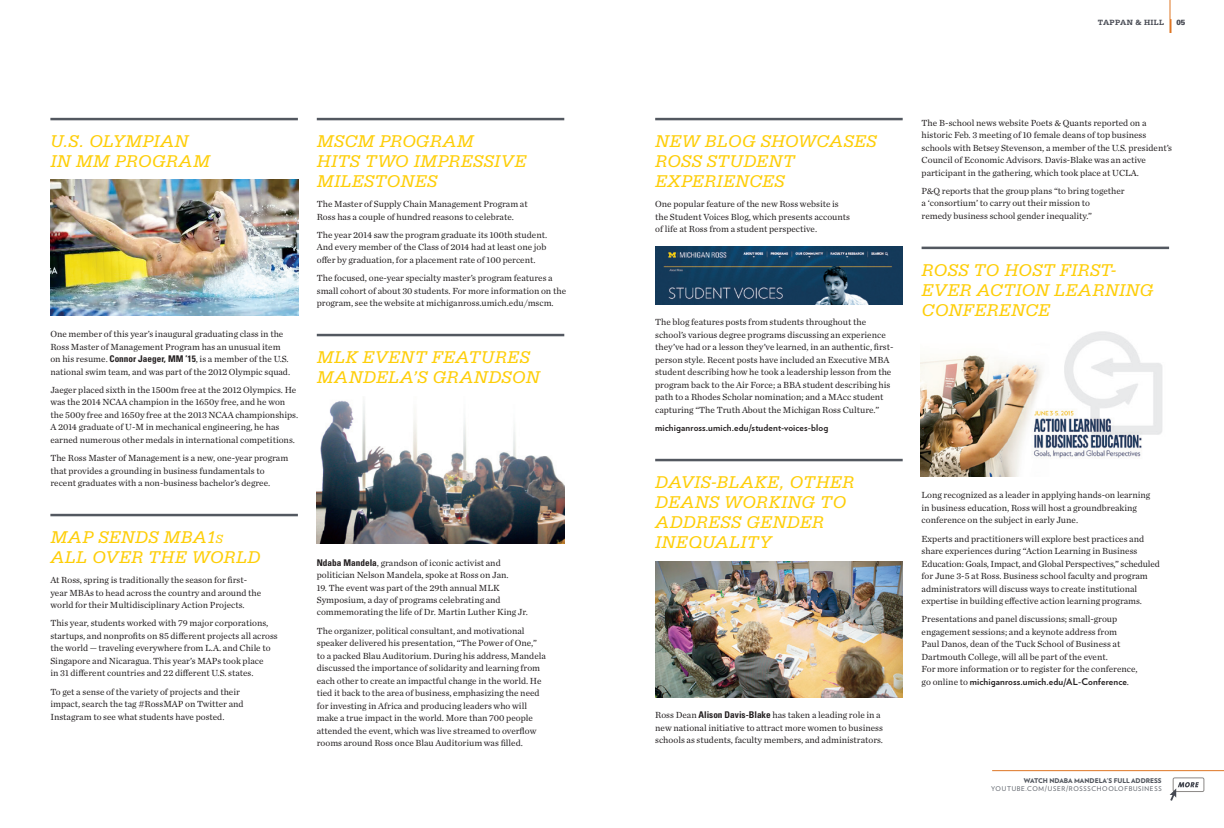
<style>
.page{position:relative;width:1224px;height:828px;background:#fff}
.page>*{position:absolute;margin:0;border:0;box-sizing:border-box;transform-origin:0 0}
.t1{font:italic 18px/20px "Serifa";letter-spacing:.02em;color:#fece08}
.t2{font:9.2px/12.5px "Chronicle Text G1";color:#231f20}
.t3{font:700 9.2px "Verlag";letter-spacing:.015em;color:#231f20}
.t4{font:700 8px "Serifa";letter-spacing:.035em;color:#464952}
.t5{font:900 8px "Serifa";color:#464952}
.t6{font:6.5px "Verlag";letter-spacing:.11em;color:#535860}
.t7{font:900 6.5px "Verlag";color:#535860}
.s1{font-family:"Univers";font-weight:700;font-stretch:condensed}
.s2{font-size:12.6px}
.s3{font-family:"Chronicle Text G1";font-weight:400}
</style>
<div class="page">
<hr style="left:1170px;top:0;width:1px;height:33px;background:#de7624">
<svg style="left:1170px;top:19px;width:2px;height:14px"></svg>
<hr style="left:50px;top:118px;width:248px;height:2px;background:#535860">
<hr style="left:50px;top:514px;width:248px;height:2px;background:#535860">
<hr style="left:317px;top:118px;width:247px;height:2px;background:#535860">
<hr style="left:317px;top:334px;width:247px;height:2px;background:#535860">
<hr style="left:655px;top:118px;width:248px;height:2px;background:#535860">
<hr style="left:655px;top:459px;width:248px;height:2px;background:#535860">
<hr style="left:922px;top:247px;width:247px;height:2px;background:#535860">
<img style="left:50px;top:179px;width:248px;height:136px">
<img style="left:655px;top:247px;width:248px;height:58px">
<img style="left:921px;top:331px;width:242px;height:146px">
<img style="left:655px;top:562px;width:248px;height:136px">
<hr style="left:992px;top:770px;width:232px;height:1px;background:#de7624">
<div style="left:1173px;top:778px;width:31px;height:14px;border:1px solid #8b8886;border-radius:2px"></div>
<svg style="left:1170px;top:782px;width:29px;height:19px"></svg>
<img style="left:317px;top:400px;width:247px;height:143px">
<h1 class="t1" style="left:50px;top:131px;width:161px">U.S. OLYMPIAN<br>IN MM PRO GRAM</h1>
<p class="t2" style="left:50px;top:327px;width:241px">One member of this year’s inaugural graduating class in the Ross Master of Management Program has an unusual item on his resume. <span class="s1">Connor Jaeger, MM ’15</span>, is a member of the U.S. national swim team, and was part of the 2012 Olympic squad.</p>
<p class="t2" style="left:50px;top:383px;width:249px">Jaeger placed sixth in the 1500m free at the 2012 Olympics. He was the 2014 NCAA champion in the 1650y free, and he won the 500y free and 1650y free at the 2013 NCAA championships.<br>A 2014 graduate of U-M in mechanical engineering, he has earned numerous other medals in international competitions.</p>
<p class="t2" style="left:50px;top:451px;width:239px">The Ross Master of Management is a new, one-year program that provides a grounding in business fundamentals to recent graduates with a non-business bachelor’s degree.</p>
<h1 class="t1" style="left:50px;top:527px;width:211px;text-align:center">SENDS MBA1<span class="s2">s<br></span>ALL OVER THE WORLD</h1>
<p class="t2" style="left:50px;top:573px;width:212px">At Ross, spring is traditionally the season for first&shy;year MBAs to head across the country and around the world for their Multidisciplinary Action Projects.</p>
<p class="t2" style="left:50px;top:616px;width:229px">This year, students worked with 79 major corporations, startups, and nonprofits on 85 different projects all across the world — traveling everywhere from L.A. and Chile to Singapore and Nicaragua. This year’s MAPs took place<br>in 31 different countries and 22 different U.S. states.</p>
<p class="t2" style="left:50px;top:685px;width:195px">To get a sense of the variety of projects and their impact, search the tag #RossMAP on Twitter and<br>Instagram to see what students have posted.</p>
<h1 class="t1" style="left:50px;top:527px;width:16px">MAP</h1>
<h1 class="t1" style="left:317px;top:131px;width:159px">MSCM PRO GRAM<br>HITS TWO</h1>
<h1 class="t1" style="left:317px;top:151px;width:211px;text-indent:97px">IMPRESSIVE<br>MILESTONES</h1>
<p class="t2" style="left:317px;top:197px;width:212px">The Master of Supply Chain Management Program at<br>Ross has a couple of hundred reasons to celebrate.</p>
<p class="t2" style="left:317px;top:228px;width:232px;text-align:justify">The year 2014 saw the program graduate its 100th student.<br>And every member of the Class of 2014 had at least one job offer by graduation, for a placement rate of 100 percent.</p>
<p class="t2" style="left:317px;top:271px;width:251px">The focused, one-year specialty master’s program features a small cohort of about 30 students. For more information on the program, see the website at michiganross.umich.edu/mscm.</p>
<h1 class="t1" style="left:317px;top:347px;width:224px">MLK EVENT FEATURES<br>MANDELA’S GRANDSON</h1>
<p class="t2" style="left:317px;top:556px;width:193px"><span class="s1">Ndaba Mandela</span>, grandson of iconic activist and politician Nelson Mandela, spoke at Ross on Jan.</p>
<p class="t2" style="left:317px;top:581px;width:213px">19. The event was part of the 29th annual MLK<br>Symposium, a day of programs celebrating and commemorating the life of Dr. Martin Luther King Jr.</p>
<p class="t2" style="left:317px;top:624px;width:231px">The organizer, political consultant, and motivational speaker delivered his presentation, “The Power of One,” to a packed Blau Auditorium. During his address, Mandela discussed the importance of solidarity and learning from each other to create an impactful change in the world. He tied it back to the area of business, emphasizing the need for investing in Africa and producing leaders who will make a true impact in the world. More than 700 people attended the event, which was live streamed to overflow rooms around Ross once Blau Auditorium was filled.</p>
<p class="t4" style="left:1098px;top:18px;width:68px">TAPPAN &amp; HILL</p>
<p class="t5" style="left:1176px;top:18px;width:10px">05</p>
<h1 class="t1" style="left:655px;top:131px;width:146px">NEW BLO G SHOWC</h1>
<h1 class="t1" style="left:829px;top:131px;width:47px">ASES</h1>
<h1 class="t1" style="left:655px;top:151px;width:13px">ROSS</h1>
<h1 class="t1" style="left:655px;top:151px;width:141px;text-indent:52px">STUDENT<br>EXPERIENCES</h1>
<p class="t2" style="left:655px;top:197px;width:196px">One popular feature of the new Ross website is the Student Voices Blog, which presents accounts of life at Ross from a student perspective.</p>
<p class="t2" style="left:655px;top:315px;width:240px">The blog features posts from students throughout the school’s various degree programs discussing an experience they’ve had or a lesson they’ve learned, in an authentic, first&shy;person style. Recent posts have included an Executive MBA student describing how he took a leadership lesson from the program back to the Air Force; a BBA student describing his path to a Rhodes Scholar nomination; and a MAcc student capturing “The Truth About the Michigan Ross Culture.”</p>
<p class="t3" style="left:655px;top:420px;width:175px">michiganross.umich.edu/student-voices-blog</p>
<h1 class="t1" style="left:655px;top:472px;width:200px">DAVIS-BLAKE, OTHER<br>DEANS WORKING TO<br>ADDRESS GENDER<br>INEQUALITY</h1>
<p class="t2" style="left:655px;top:708px;width:229px">Ross Dean <span class="s1">Alison Davis-Blake</span> has taken a leading role in a new national initiative to attract more women to business schools as students, faculty members, and administrators.</p>
<p class="t2" style="left:922px;top:116px;width:252px">The B-school news website Poets &amp; Quants reported on a historic Feb. 3 meeting of 10 female deans of top business schools with Betsey Stevenson, a member of the U.S. president’s Council of Economic Advisors. Davis-Blake was an active participant in the gathering, which took place at UCLA.</p>
<p class="t2" style="left:922px;top:184px;width:205px">P&amp;Q reports that the group plans “to bring together a ‘consortium’ to carry out their mission to<br>remedy business school gender inequality.”</p>
<h1 class="t1" style="left:922px;top:260px;width:13px">ROSS</h1>
<h1 class="t1" style="left:973px;top:260px;width:46px">TO HOS</h1>
<h1 class="t1" style="left:922px;top:260px;width:233px;text-indent:121px">T FIRST-<br>EVER AC TION LEARNING<br>CO NFERENCE</h1>
<p class="t2" style="left:922px;top:488px;width:230px">Long recognized as a leader in applying hands-on learning in business education, Ross will host a groundbreaking conference on the subject in early June.</p>
<p class="t2" style="left:922px;top:532px;width:240px">Experts and practitioners will explore best practices and share experiences during “Action Learning in Business Education: Goals, Impact, and Global Perspectives,” scheduled for June 3-5 at Ross. Business school faculty and program administrators will discuss ways to create institutional expertise in building effective action learning programs.</p>
<p class="t2" style="left:922px;top:612px;width:218px">Presentations and panel discussions; small-group engagement sessions; and a keynote address from<br>Paul Danos, dean of the Tuck School of Business at Dartmouth College, will all be part of the event.<br>For more information or to register for the conference,</p>
<p class="t3" style="left:922px;top:674px;width:209px"><span class="s3">go online to</span> michiganross.umich.edu/AL-Conference<span class="s3">.</span></p>
<p class="t7" style="left:1024px;top:776px;width:139px">WATCH NDABA MANDELA'S FULL ADDRESS</p>
<p class="t6" style="left:991px;top:784px;width:94px">YOUTUBE.COM/USER/ROSSS</p>
<p class="t6" style="left:1091px;top:784px;width:68px">CHOOLOFBUSINESS</p>
</div>
